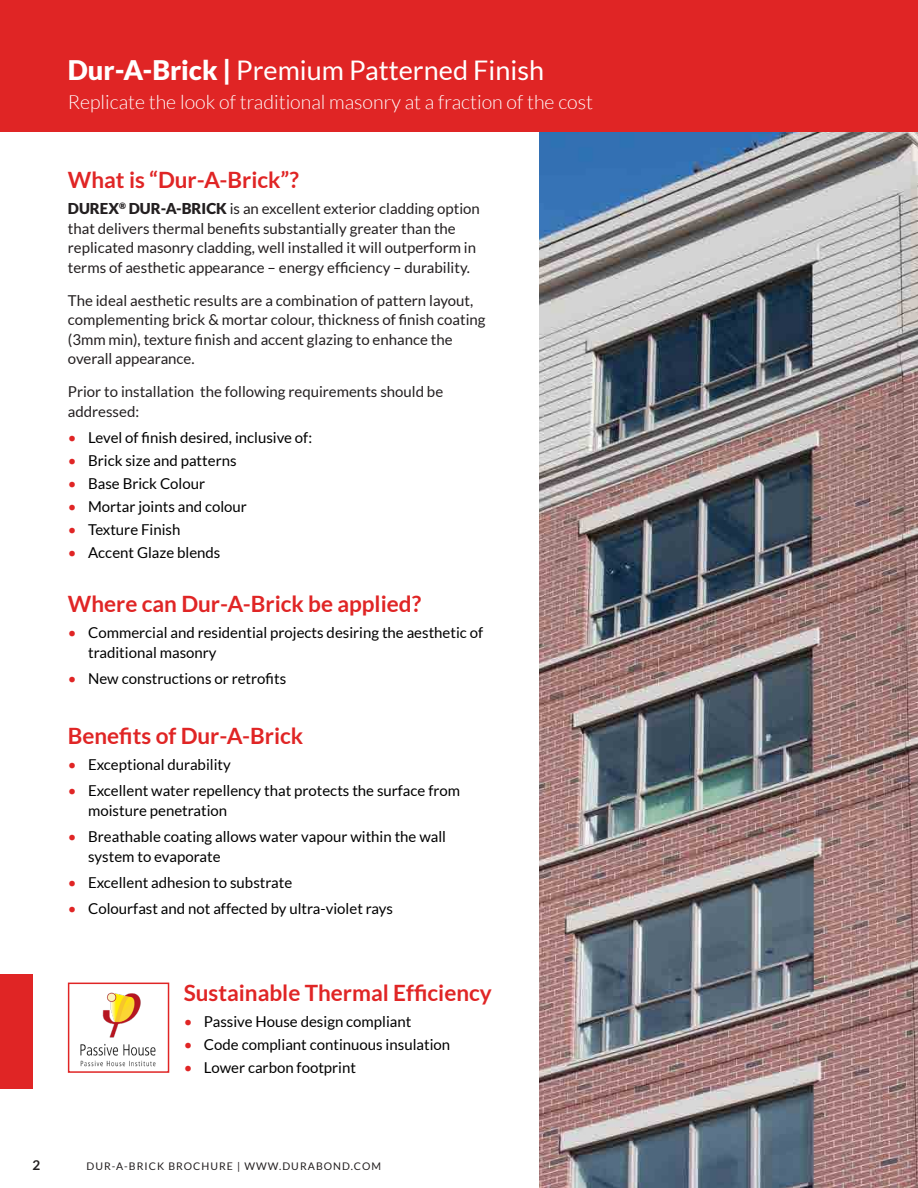
<style>
.page{position:relative;width:918px;height:1188px;background:#fff}
.page>*{position:absolute;margin:0;border:0;box-sizing:border-box;transform-origin:0 0}
.t1{font:27px "Lato";color:#fff}
.subhead{font:700 22.5px "Lato";color:#e02525}
.t2{font:300 19.5px "Lato";color:#fff}
.t3{font:15px/19.5px "Lato";color:#000001}
.t4{font:15px/19.5px "Lato";color:#231f20}
.t5{font:700 13.5px "Lato";color:#231f20}
.t6{font:10.5px "Lato";letter-spacing:.1em;color:#231f20}
.s1{font-weight:900}
.s2{color:#e02525}
</style>
<div class="page">
<img style="left:540px;top:131px;width:378px;height:1057px">
<div style="left:0;top:0;width:918px;height:131px;background:#e02525"></div>
<div style="left:0;top:974px;width:32px;height:115px;background:#e02525"></div>
<img style="left:80px;top:992px;width:76px;height:75px">
<div style="left:68px;top:983px;width:101px;height:90px;border:2px solid #e02525"></div>
<p class="t1" style="left:68px;top:55px;width:478px"><span class="s1">Dur-A-Brick |</span> Premium Patterned Finish</p>
<p class="t2" style="left:68px;top:92px;width:527px">Replicate the look of traditional masonry at a fraction of the cost</p>
<p class="subhead" style="left:68px;top:167px;width:232px">What is “Dur-A-Brick”?</p>
<p class="t4" style="left:68px;top:199px;width:414px"><span class="s1">DUREX</span><sup>®</sup> <span class="s1">DUR-A-BRICK</span> is an excellent exterior cladding option that delivers thermal benefits substantially greater than the replicated masonry cladding, well installed it will outperform in terms of aesthetic appearance – energy efficiency – durability.</p>
<p class="t4" style="left:68px;top:290px;width:419px">The ideal aesthetic results are a combination of pattern layout, complementing brick &amp; mortar colour, thickness of finish coating (3mm min), texture finish and accent glazing to enhance the overall appearance.</p>
<p class="t4" style="left:68px;top:382px;width:377px">Prior to installation the following requirements should be addressed:</p>
<p class="t3" style="left:68px;top:428px;width:246px"><span class="s2">•</span> Level of finish desired, inclusive of:</p>
<p class="t3" style="left:68px;top:451px;width:170px"><span class="s2">•</span> Brick size and patterns</p>
<p class="t3" style="left:68px;top:474px;width:139px"><span class="s2">•</span> Base Brick Colour</p>
<p class="t3" style="left:68px;top:497px;width:181px"><span class="s2">•</span> Mortar joints and colour</p>
<p class="t3" style="left:68px;top:520px;width:114px"><span class="s2">•</span> Texture Finish</p>
<p class="t3" style="left:68px;top:543px;width:154px"><span class="s2">•</span> Accent Glaze blends</p>
<p class="subhead" style="left:68px;top:591px;width:355px">Where can Dur-A-Brick be applied?</p>
<p class="t3" style="left:88px;top:623px;width:397px;text-indent:-20px"><span class="s2">•</span> Commercial and residential projects desiring the aesthetic of traditional masonry</p>
<p class="t3" style="left:68px;top:669px;width:220px"><span class="s2">•</span> New constructions or retrofits</p>
<p class="subhead" style="left:68px;top:723px;width:237px">Benefits of Dur-A-Brick</p>
<p class="t3" style="left:68px;top:755px;width:164px"><span class="s2">•</span> Exceptional durability</p>
<p class="t3" style="left:88px;top:781px;width:373px;text-indent:-20px"><span class="s2">•</span> Excellent water repellency that protects the surface from moisture penetration</p>
<p class="t3" style="left:88px;top:827px;width:360px;text-indent:-20px"><span class="s2">•</span> Breathable coating allows water vapour within the wall system to evaporate</p>
<p class="t3" style="left:68px;top:873px;width:226px"><span class="s2">•</span> Excellent adhesion to substrate</p>
<p class="t3" style="left:68px;top:899px;width:327px"><span class="s2">•</span> Colourfast and not affected by ultra-violet rays</p>
<p class="subhead" style="left:184px;top:980px;width:310px">Sustainable Thermal Efficiency</p>
<p class="t3" style="left:184px;top:1012px;width:229px"><span class="s2">•</span> Passive House design compliant</p>
<p class="t3" style="left:184px;top:1035px;width:268px"><span class="s2">•</span> Code compliant continuous insulation</p>
<p class="t3" style="left:184px;top:1058px;width:174px"><span class="s2">•</span> Lower carbon footprint</p>
<p class="t5" style="left:32px;top:1157px;width:9px">2</p>
<p class="t6" style="left:86px;top:1160px;width:296px">DUR-A-BRICK BROCHURE | WWW.DURABOND.COM</p>
</div>
